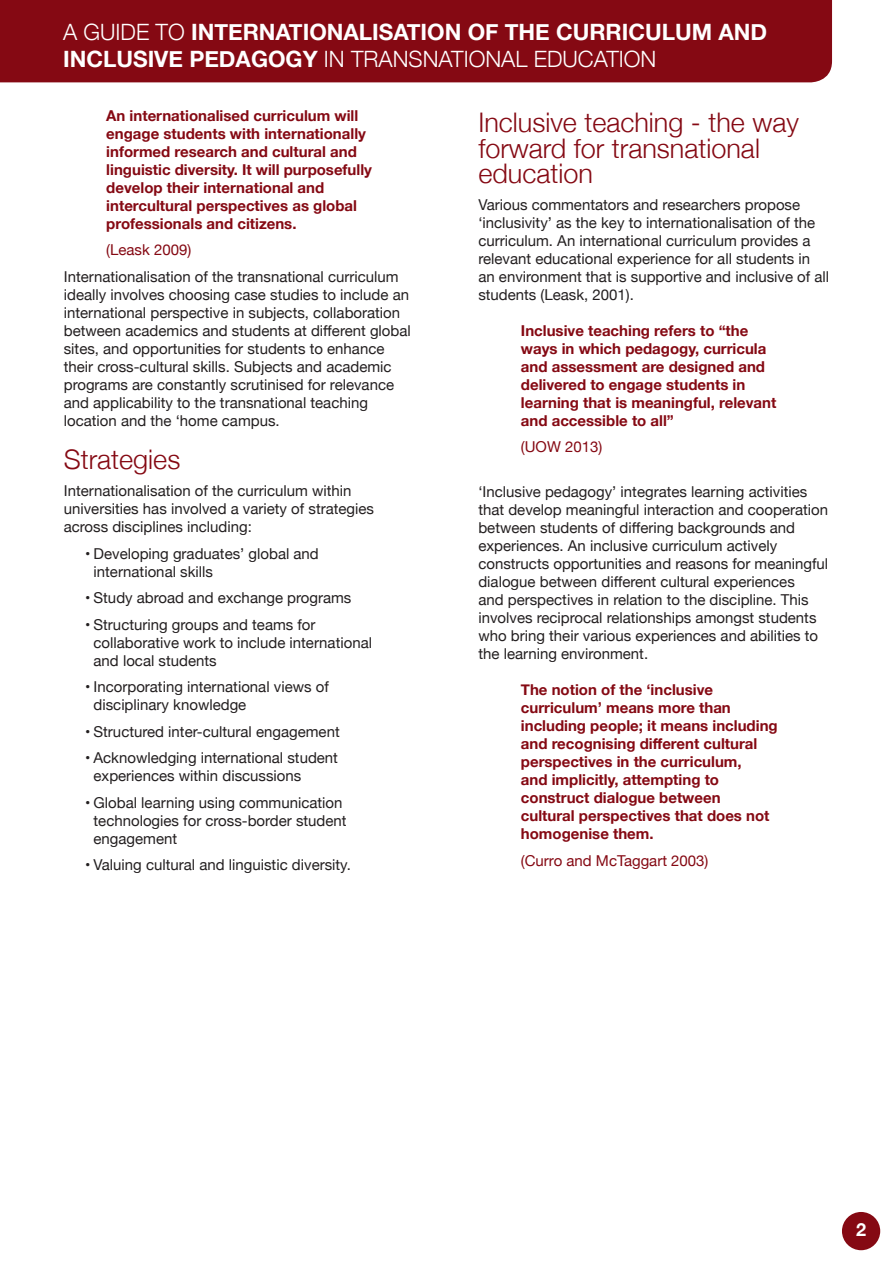
<style>
.page{position:relative;width:893px;height:1263px;background:#fff}
.page>*{position:absolute;margin:0;border:0;box-sizing:border-box;transform-origin:0 0}
.Headings{font:300 27px/25.5px "Helvetica Neue";color:#850913}
.t1{font:700 22.5px/27px "Helvetica Neue";color:#fff}
.t2{font:700 18px "Helvetica Neue";color:#fff}
.Content{font:15px/18px "Helvetica Neue";color:#231f20}
.t3{font:700 15px/18px "Helvetica Neue";color:#850913}
.t4{font:15px "Helvetica Neue";color:#850913}
.s1{font-weight:300}
</style>
<div class="page">
<div style="left:842px;top:1212px;width:38px;height:38px;background:#850913;border-radius:50%"></div>
<div style="left:0;top:0;width:832px;height:82px;background:#850913"></div>
<p class="t1" style="left:63px;top:19px;width:706px"><span class="s1">A GUIDE TO</span> INTERNATIONALISATION OF THE CURRICULUM AND<br>INCLUSIVE PEDAGOGY <span class="s1">IN TRANSNATIONAL EDUCATION</span></p>
<p class="t3" style="left:106px;top:107px;width:267px">An internationalised curriculum will engage students with internationally informed research and cultural and linguistic diversity. It will purposefully develop their international and intercultural perspectives as global professionals and citizens.</p>
<p class="t4" style="left:106px;top:239px;width:87px">(Leask 2009)</p>
<p class="Content" style="left:64px;top:268px;width:349px">Internationalisation of the transnational curriculum ideally involves choosing case studies to include an international perspective in subjects, collaboration between academics and students at different global sites, and opportunities for students to enhance their cross-cultural skills. Subjects and academic programs are constantly scrutinised for relevance and applicability to the transnational teaching location and the ‘home campus.</p>
<p class="Headings" style="left:64px;top:446px;width:118px">Strategies</p>
<p class="Content" style="left:64px;top:482px;width:312px">Internationalisation of the curriculum within universities has involved a variety of strategies across disciplines including:</p>
<p class="Content" style="left:94px;top:545px;width:227px;text-indent:-9px">• Developing graduates’ global and international skills</p>
<p class="Content" style="left:85px;top:589px;width:268px">• Study abroad and exchange programs</p>
<p class="Content" style="left:94px;top:616px;width:280px;text-indent:-9px">• Structuring groups and teams for collaborative work to include international and local students</p>
<p class="Content" style="left:94px;top:678px;width:237px;text-indent:-9px">• Incorporating international views of disciplinary knowledge</p>
<p class="Content" style="left:85px;top:723px;width:256px">• Structured inter-cultural engagement</p>
<p class="Content" style="left:94px;top:749px;width:246px;text-indent:-9px">• Acknowledging international student experiences within discussions</p>
<p class="Content" style="left:94px;top:794px;width:255px;text-indent:-9px">• Global learning using communication technologies for cross-border student engagement</p>
<p class="Content" style="left:85px;top:856px;width:267px">• Valuing cultural and linguistic diversity.</p>
<p class="Headings" style="left:478px;top:109px;width:322px">Inclusive teaching - the way forward for transnational education</p>
<p class="Content" style="left:478px;top:196px;width:352px">Various commentators and researchers propose ‘inclusivity’ as the key to internationalisation of the curriculum. An international curriculum provides a relevant educational experience for all students in an environment that is supportive and inclusive of all students (Leask, 2001).</p>
<p class="t3" style="left:521px;top:322px;width:257px">Inclusive teaching refers to “the ways in which pedagogy, curricula and assessment are designed and delivered to engage students in learning that is meaningful, relevant and accessible to all”</p>
<p class="t4" style="left:521px;top:436px;width:83px">(UOW 2013)</p>
<p class="Content" style="left:478px;top:483px;width:351px">‘Inclusive pedagogy’ integrates learning activities that develop meaningful interaction and cooperation between students of differing backgrounds and experiences. An inclusive curriculum actively constructs opportunities and reasons for meaningful dialogue between different cultural experiences<br>and perspectives in relation to the discipline. This involves reciprocal relationships amongst students who bring their various experiences and abilities to the learning environment.</p>
<p class="t3" style="left:521px;top:681px;width:258px">The notion of the ‘inclusive curriculum’ means more than including people; it means including and recognising different cultural perspectives in the curriculum,<br>and implicitly, attempting to construct dialogue between cultural perspectives that does not homogenise them.</p>
<p class="t4" style="left:521px;top:849px;width:189px">(Curro and McTaggart 2003)</p>
<p class="t2" style="left:856px;top:1215px;width:12px">2</p>
</div>
